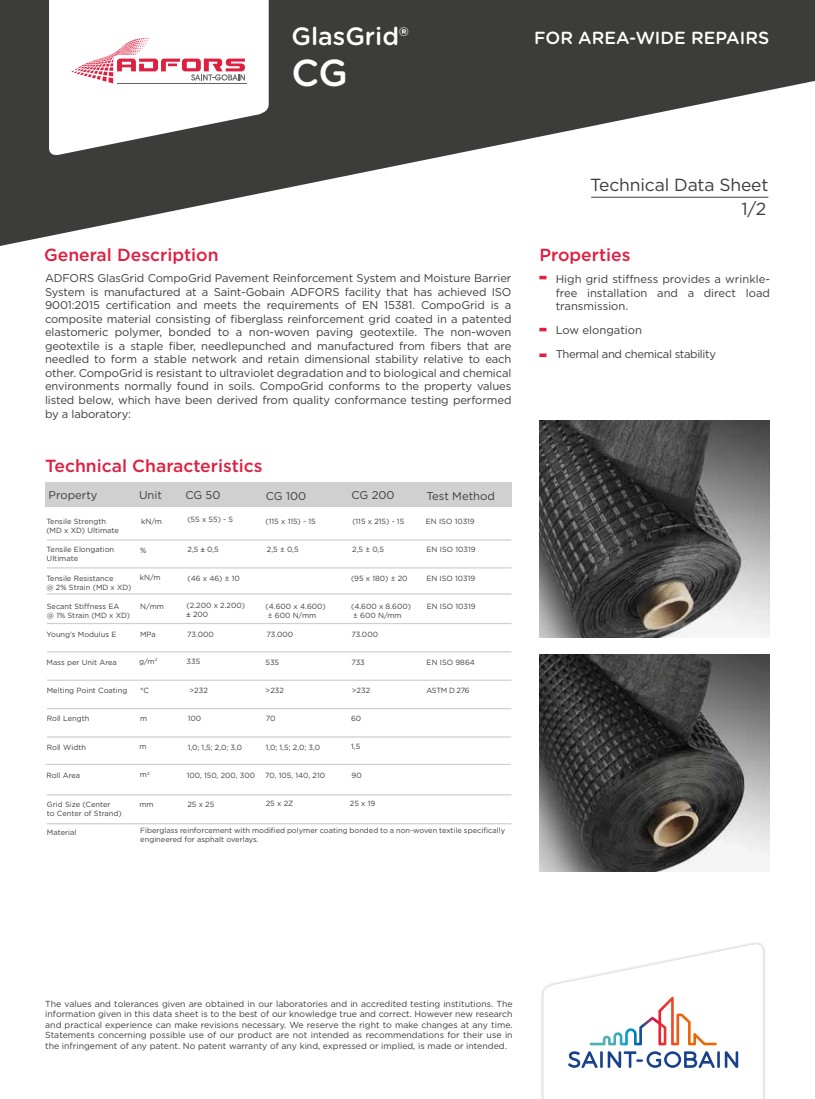
<style>
.page{position:relative;width:815px;height:1099px;background:#fff}
.page>*{position:absolute;margin:0;border:0;box-sizing:border-box;transform-origin:0 0}
.t1{font:500 37.5px "Gotham Rounded";color:#fff}
.t2{font:500 25px "Gotham Rounded";color:#fff}
.t3{font:500 17.5px "Gotham";color:#df1e40}
.t4{font:17.5px/23.9px "Gotham";letter-spacing:-.01em;color:#3c3c3b;text-align:right}
.t5{font:500 17.5px "Gotham Rounded";color:#fff}
.t6{font:11.25px/13.5px "Gotham";letter-spacing:-.01em;color:#3c3c3b;text-align:justify}
.t7{font:11.25px/24.1px "Gotham";letter-spacing:-.03em;color:#3c3c3b}
.t8{font:11.25px "Gotham";color:#3c3c3b}
.t9{font:8.75px/10.5px "Gotham";color:#3c3c3b;text-align:justify}
.t10{font:7.5px/9px "Gotham";color:#3c3c3b}
.t11{font:7.5px/9px "Gotham";color:#3c3c3b}
.s1{font-family:"Arial"}
</style>
<div class="page">
<svg style="left:0;top:0;width:815px;height:246px;fill:#3c3c3b"></svg>
<img style="left:539px;top:420px;width:230px;height:217px">
<svg style="left:539px;top:276px;width:7px;height:3px"></svg>
<svg style="left:539px;top:328px;width:7px;height:3px"></svg>
<svg style="left:539px;top:353px;width:7px;height:4px"></svg>
<img style="left:539px;top:654px;width:231px;height:217px">
<svg style="left:49px;top:0;width:220px;height:157px"></svg>
<div style="left:539px;top:940px;width:228px;height:158px;background:#000;opacity:.3"></div>
<svg style="left:543px;top:942px;width:220px;height:156px"></svg>
<hr style="left:591px;top:197px;width:177px;height:1px;background:#3c3c3b">
<div style="left:45px;top:482px;width:466px;height:25px;background:#d0d0d0"></div>
<hr style="left:47px;top:539px;width:464px;height:1px;background:#d0d0d0">
<hr style="left:47px;top:567px;width:464px;height:1px;background:#d0d0d0">
<hr style="left:47px;top:593px;width:464px;height:1px;background:#d0d0d0">
<hr style="left:47px;top:623px;width:464px;height:1px;background:#d0d0d0">
<hr style="left:47px;top:651px;width:464px;height:1px;background:#d0d0d0">
<hr style="left:47px;top:679px;width:464px;height:2px;background:#d0d0d0">
<hr style="left:47px;top:708px;width:464px;height:1px;background:#d0d0d0">
<hr style="left:47px;top:736px;width:464px;height:1px;background:#d0d0d0">
<hr style="left:46px;top:763px;width:464px;height:2px;background:#d0d0d0">
<hr style="left:47px;top:794px;width:464px;height:1px;background:#d0d0d0">
<hr style="left:47px;top:823px;width:464px;height:1px;background:#d0d0d0">
<h2 class="t2" style="left:291px;top:19px;width:119px">GlasGrid®</h2>
<h1 class="t1" style="left:291px;top:46px;width:58px">CG</h1>
<h3 class="t5" style="left:534px;top:25px;width:237px">FOR AREA-WIDE REPAIRS</h3>
<h3 class="t4" style="left:590px;top:173px;width:180px">Technical Data Sheet<br>1/2</h3>
<h3 class="t3" style="left:44px;top:243px;width:176px">General Description</h3>
<h3 class="t3" style="left:539px;top:243px;width:93px">Properties</h3>
<p class="t6" style="left:45px;top:271px;width:468px">ADFORS GlasGrid CompoGrid Pavement Reinforcement System and Moisture Barrier System is manufactured at a Saint-Gobain ADFORS facility that has achieved ISO 9001:2015 certification and meets the requirements of EN 15381. CompoGrid is a composite material consisting of fiberglass reinforcement grid coated in a patented elastomeric polymer, bonded to a non-woven paving geotextile. The non-woven geotextile is a staple fiber, needlepunched and manufactured from fibers that are needled to form a stable network and retain dimensional stability relative to each other. CompoGrid is resistant to ultraviolet degradation and to biological and chemical environments normally found in soils. CompoGrid conforms to the property values listed below, which have been derived from quality conformance testing performed by a laboratory:</p>
<h3 class="t3" style="left:45px;top:454px;width:219px">Technical Characteristics</h3>
<p class="t8" style="left:139px;top:488px;width:24px">Unit</p>
<p class="t10" style="left:141px;top:516px;width:22px">kN/m</p>
<p class="t10" style="left:140px;top:545px;width:8px">%</p>
<p class="t10" style="left:140px;top:573px;width:22px">kN/m</p>
<p class="t10" style="left:140px;top:601px;width:25px">N/mm</p>
<p class="t8" style="left:49px;top:488px;width:50px">Property</p>
<p class="t8" style="left:186px;top:488px;width:36px">CG 50</p>
<p class="t8" style="left:266px;top:489px;width:42px">CG 100</p>
<p class="t8" style="left:351px;top:488px;width:45px">CG 200</p>
<p class="t8" style="left:426px;top:489px;width:70px">Test Method</p>
<p class="t10" style="left:46px;top:516px;width:74px">Tensile Strength (MD x XD) Ultimate</p>
<p class="t11" style="left:187px;top:515px;width:47px">(55 x 55) - 5</p>
<p class="t10" style="left:266px;top:516px;width:52px">(115 x 115) - 15</p>
<p class="t10" style="left:352px;top:516px;width:53px">(115 x 215) - 15</p>
<p class="t10" style="left:426px;top:516px;width:50px">EN ISO 10319</p>
<p class="t10" style="left:47px;top:545px;width:69px">Tensile Elongation<br>Ultimate</p>
<p class="t11" style="left:188px;top:545px;width:33px">2,5 <span class="s1">±</span> 0,5</p>
<p class="t10" style="left:267px;top:545px;width:33px">2,5 ± 0,5</p>
<p class="t10" style="left:352px;top:545px;width:33px">2,5 ± 0,5</p>
<p class="t10" style="left:427px;top:545px;width:50px">EN ISO 10319</p>
<p class="t10" style="left:46px;top:573px;width:87px">Tensile Resistance<br>@ 2% Strain (MD x XD)</p>
<p class="t10" style="left:187px;top:573px;width:54px">(46 x 46) ± 10</p>
<p class="t10" style="left:351px;top:573px;width:58px">(95 x 180) ± 20</p>
<p class="t10" style="left:426px;top:573px;width:50px">EN ISO 10319</p>
<p class="t10" style="left:47px;top:601px;width:85px">Secant Stiffness EA<br>@ 1% Strain (MD x XD)</p>
<p class="t11" style="left:187px;top:601px;width:60px">(2.200 x 2.200) <span class="s1">±</span> 200</p>
<p class="t10" style="left:268px;top:601px;width:59px;text-indent:-2px">(4.600 x 4.600) ± 600 N/mm</p>
<p class="t10" style="left:351px;top:601px;width:61px">(4.600 x 8.600) ± 600 N/mm</p>
<p class="t10" style="left:427px;top:601px;width:50px">EN ISO 10319</p>
<p class="t10" style="left:47px;top:630px;width:71px">Young’s Modulus E</p>
<p class="t10" style="left:140px;top:630px;width:17px">MPa</p>
<p class="t10" style="left:187px;top:630px;width:28px">73.000</p>
<p class="t10" style="left:266px;top:630px;width:28px">73.000</p>
<p class="t10" style="left:351px;top:630px;width:28px">73.000</p>
<p class="t10" style="left:47px;top:657px;width:72px">Mass per Unit Area</p>
<p class="t10" style="left:139px;top:656px;width:20px">g/m<sup>2</sup></p>
<p class="t10" style="left:187px;top:656px;width:15px">335</p>
<p class="t10" style="left:266px;top:657px;width:15px">535</p>
<p class="t10" style="left:351px;top:657px;width:15px">733</p>
<p class="t10" style="left:427px;top:657px;width:50px">EN ISO 9864</p>
<p class="t10" style="left:47px;top:685px;width:82px">Melting Point Coating</p>
<p class="t10" style="left:140px;top:685px;width:10px">°C</p>
<p class="t10" style="left:190px;top:685px;width:20px">&gt;232</p>
<p class="t10" style="left:266px;top:685px;width:20px">&gt;232</p>
<p class="t10" style="left:352px;top:685px;width:20px">&gt;232</p>
<p class="t10" style="left:426px;top:685px;width:45px">ASTM D 276</p>
<p class="t10" style="left:47px;top:714px;width:44px">Roll Length</p>
<p class="t10" style="left:140px;top:714px;width:9px">m</p>
<p class="t10" style="left:188px;top:714px;width:15px">100</p>
<p class="t10" style="left:266px;top:714px;width:11px">70</p>
<p class="t11" style="left:351px;top:713px;width:12px">60</p>
<p class="t10" style="left:47px;top:742px;width:41px">Roll Width</p>
<p class="t10" style="left:188px;top:742px;width:56px">1,0; 1,5; 2,0; 3,0</p>
<p class="t10" style="left:266px;top:742px;width:56px">1,0; 1,5; 2,0; 3,0</p>
<p class="t11" style="left:351px;top:742px;width:11px">1,5</p>
<p class="t10" style="left:46px;top:770px;width:35px">Roll Area</p>
<p class="t10" style="left:187px;top:770px;width:70px">100, 150, 200, 300</p>
<p class="t10" style="left:265px;top:770px;width:61px">70, 105, 140, 210</p>
<p class="t11" style="left:352px;top:770px;width:12px">90</p>
<p class="t10" style="left:47px;top:799px;width:76px">Grid Size (Center<br>to Center of Strand)</p>
<p class="t10" style="left:139px;top:799px;width:16px">mm</p>
<p class="t10" style="left:187px;top:799px;width:28px">25 x 25</p>
<p class="t11" style="left:266px;top:799px;width:29px">25 x 2Z</p>
<p class="t11" style="left:350px;top:799px;width:27px">25 x 19</p>
<p class="t10" style="left:47px;top:827px;width:31px">Material</p>
<p class="t10" style="left:140px;top:826px;width:366px">Fiberglass reinforcement with modified polymer coating bonded to a non-woven textile specifically engineered for asphalt overlays.</p>
<p class="t10" style="left:139px;top:741px;width:9px">m</p>
<p class="t10" style="left:140px;top:769px;width:11px">m<sup>2</sup></p>
<p class="t6" style="left:556px;top:272px;width:216px">High grid stiffness provides a wrinkle&shy;free installation and a direct load transmission.</p>
<p class="t7" style="left:556px;top:318px;width:162px">Low elongation<br>Thermal and chemical stability</p>
<p class="t9" style="left:45px;top:997px;width:469px">The values and tolerances given are obtained in our laboratories and in accredited testing institutions. The information given in this data sheet is to the best of our knowledge true and correct. However new research and practical experience can make revisions necessary. We reserve the right to make changes at any time.<br>Statements concerning possible use of our product are not intended as recommendations for their use in the infringement of any patent. No patent warranty of any kind, expressed or implied, is made or intended.</p>
</div>
